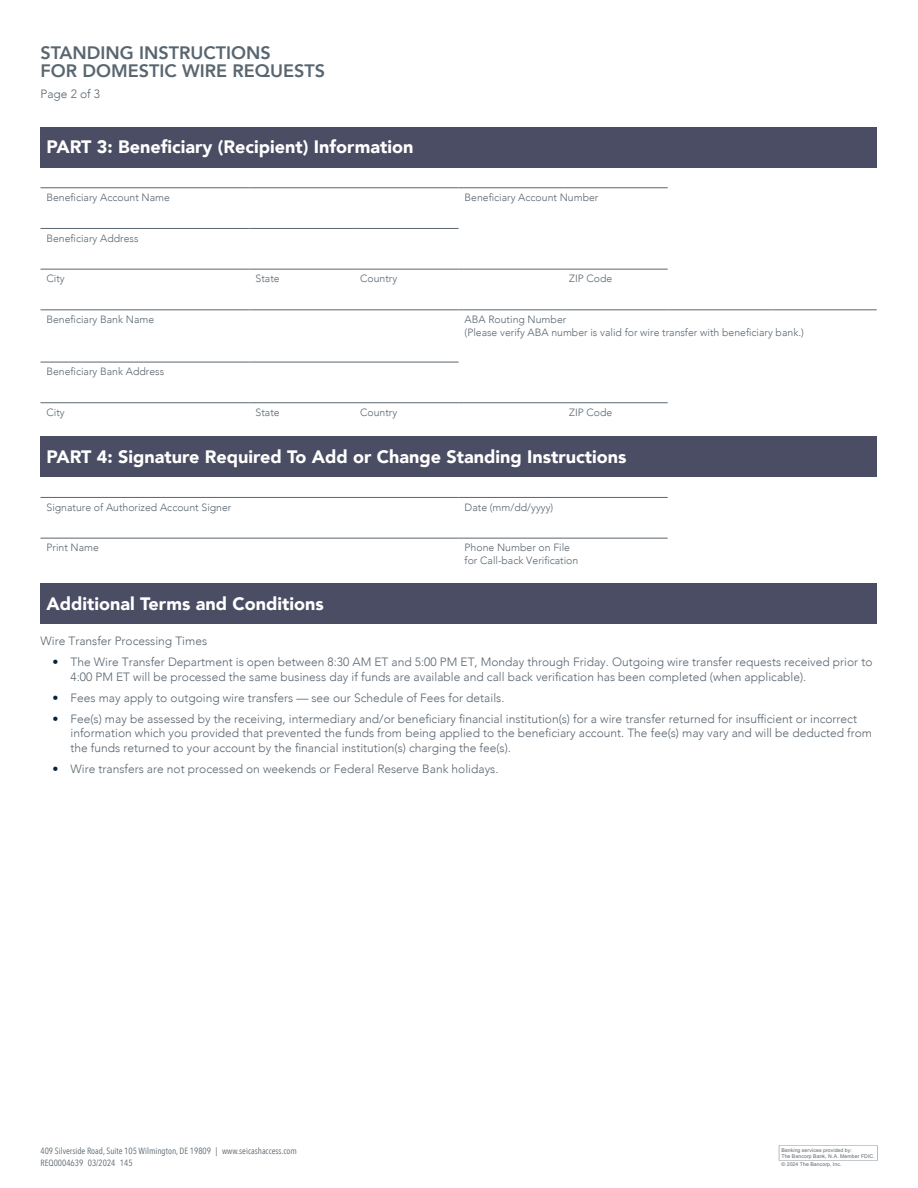
<style>
.page{position:relative;width:918px;height:1188px;background:#fff}
.page>*{position:absolute;margin:0;border:0;box-sizing:border-box;transform-origin:0 0}
.t1{font:900 18px "Avenir";color:#fff}
.t2{font:800 18px/18px "Avenir";color:#596670}
.t3{font:300 12px/14.4px "Avenir";color:#596670}
.t4{font:300 10.5px/12.6px "Avenir";color:#596670}
.t5{font:9px/12px "Avenir Next Condensed";color:#596670}
.t6{font:5.25px/5.8px "Arial";letter-spacing:.015em;color:#5c676d}
.s1{color:#04253d}
.s2{color:#5a666f}
</style>
<div class="page">
<svg style="left:779px;top:1145px;width:99px;height:16px"></svg>
<div style="left:40px;top:127px;width:837px;height:40px;background:#4a4d63"></div>
<hr style="left:354px;top:269px;width:105px;height:1px;background:#596670">
<hr style="left:459px;top:269px;width:104px;height:1px;background:#596670">
<hr style="left:354px;top:403px;width:105px;height:1px;background:#596670">
<hr style="left:459px;top:403px;width:104px;height:1px;background:#596670">
<hr style="left:250px;top:269px;width:104px;height:1px;background:#596670">
<hr style="left:563px;top:269px;width:105px;height:1px;background:#596670">
<hr style="left:250px;top:403px;width:104px;height:1px;background:#596670">
<hr style="left:563px;top:403px;width:105px;height:1px;background:#596670">
<hr style="left:40px;top:269px;width:210px;height:1px;background:#596670">
<hr style="left:40px;top:403px;width:210px;height:1px;background:#596670">
<hr style="left:40px;top:228px;width:210px;height:1px;background:#596670">
<hr style="left:250px;top:228px;width:104px;height:1px;background:#596670">
<hr style="left:354px;top:228px;width:105px;height:1px;background:#596670">
<hr style="left:40px;top:310px;width:210px;height:1px;background:#596670">
<hr style="left:250px;top:310px;width:104px;height:1px;background:#596670">
<hr style="left:354px;top:310px;width:105px;height:1px;background:#596670">
<hr style="left:40px;top:362px;width:210px;height:1px;background:#596670">
<hr style="left:250px;top:362px;width:104px;height:1px;background:#596670">
<hr style="left:354px;top:362px;width:105px;height:1px;background:#596670">
<hr style="left:459px;top:188px;width:104px;height:1px;background:#596670">
<hr style="left:563px;top:188px;width:105px;height:1px;background:#596670">
<hr style="left:40px;top:188px;width:210px;height:1px;background:#596670">
<hr style="left:250px;top:188px;width:104px;height:1px;background:#596670">
<hr style="left:354px;top:188px;width:105px;height:1px;background:#596670">
<hr style="left:459px;top:310px;width:104px;height:1px;background:#596670">
<hr style="left:563px;top:310px;width:105px;height:1px;background:#596670">
<hr style="left:668px;top:310px;width:104px;height:1px;background:#596670">
<hr style="left:772px;top:310px;width:105px;height:1px;background:#596670">
<div style="left:40px;top:437px;width:837px;height:40px;background:#4a4d63"></div>
<hr style="left:459px;top:538px;width:209px;height:1px;background:#596670">
<hr style="left:40px;top:538px;width:419px;height:1px;background:#596670">
<hr style="left:459px;top:497px;width:209px;height:1px;background:#596670">
<hr style="left:40px;top:497px;width:419px;height:1px;background:#596670">
<div style="left:40px;top:583px;width:837px;height:41px;background:#4a4d63"></div>
<h1 class="t2" style="left:40px;top:43px;width:286px">STANDING INSTRUCTIONS<br>FOR DOMESTIC WIRE REQUESTS</h1>
<p class="t3" style="left:40px;top:86px;width:61px">Page 2 of 3</p>
<h1 class="t1" style="left:47px;top:132px;width:368px">PART 3: Beneficiary (Recipient) Information</h1>
<p class="t4" style="left:47px;top:191px;width:125px">Beneficiary Account Name</p>
<p class="t4" style="left:465px;top:191px;width:135px">Beneficiary Account Number</p>
<p class="t4" style="left:47px;top:232px;width:93px">Beneficiary Address</p>
<p class="t4" style="left:47px;top:272px;width:20px">City</p>
<p class="t4" style="left:256px;top:272px;width:26px">State</p>
<p class="t4" style="left:360px;top:272px;width:39px">Country</p>
<p class="t4" style="left:569px;top:272px;width:45px">ZIP Code</p>
<p class="t4" style="left:47px;top:313px;width:109px">Beneficiary Bank Name</p>
<p class="t4" style="left:465px;top:313px;width:341px">ABA Routing Number<br>(Please verify ABA number is valid for wire transfer with beneficiary bank.)</p>
<p class="t4" style="left:47px;top:365px;width:119px">Beneficiary Bank Address</p>
<p class="t4" style="left:47px;top:406px;width:20px">City</p>
<p class="t4" style="left:256px;top:406px;width:26px">State</p>
<p class="t4" style="left:360px;top:406px;width:39px">Country</p>
<p class="t4" style="left:569px;top:406px;width:45px">ZIP Code</p>
<h1 class="t1" style="left:47px;top:441px;width:581px">PART 4: Signature Required To Add or Change Standing Instructions</h1>
<p class="t4" style="left:47px;top:501px;width:186px">Signature of Authorized Account Signer</p>
<p class="t4" style="left:465px;top:501px;width:90px">Date (mm/dd/yyyy)</p>
<p class="t4" style="left:47px;top:541px;width:54px">Print Name</p>
<p class="t4" style="left:465px;top:541px;width:115px">Phone Number on File for Call-back Verification</p>
<h1 class="t1" style="left:46px;top:588px;width:279px">Additional Terms and Conditions</h1>
<p class="t3" style="left:40px;top:634px;width:168px">Wire Transfer Processing Times</p>
<p class="t3" style="left:70px;top:655px;width:804px;text-indent:-18px"><span class="s1">•</span> The Wire Transfer Department is open between 8:30 AM ET and 5:00 PM ET, Monday through Friday. Outgoing wire transfer requests received prior to<br>4:00 PM ET will be processed the same business day if funds are available and call back verification has been completed (when applicable).</p>
<p class="t3" style="left:52px;top:690px;width:454px"><span class="s1">•</span> Fees may apply to outgoing wire transfers — see our Schedule of Fees for details.</p>
<p class="t3" style="left:70px;top:712px;width:803px;text-indent:-18px"><span class="s1">•</span> Fee(s) may be assessed by the receiving, intermediary and/or beneficiary financial institution(s) for a wire transfer returned for insufficient or incorrect information which you provided that prevented the funds from being applied to the beneficiary account. The fee(s) may vary and will be deducted from the funds returned to your account by the financial institution(s) charging the fee(s).</p>
<p class="t3" style="left:52px;top:762px;width:448px"><span class="s1">•</span> Wire transfers are not processed on weekends or Federal Reserve Bank holidays.</p>
<p class="t5" style="left:40px;top:1144px;width:258px">409 Silverside Road, Suite 105 Wilmington, DE 19809 | www.seicashaccess.com<br>REQ0004<span class="s2">639</span> 03/2024 <span class="s2">145</span></p>
<p class="t6" style="left:781px;top:1147px;width:95px">Banking services provided by:<br>The Bancorp Bank, N.A. Member FDIC.</p>
<p class="t6" style="left:781px;top:1162px;width:62px">© 2024 The Bancorp, Inc.</p>
</div>
